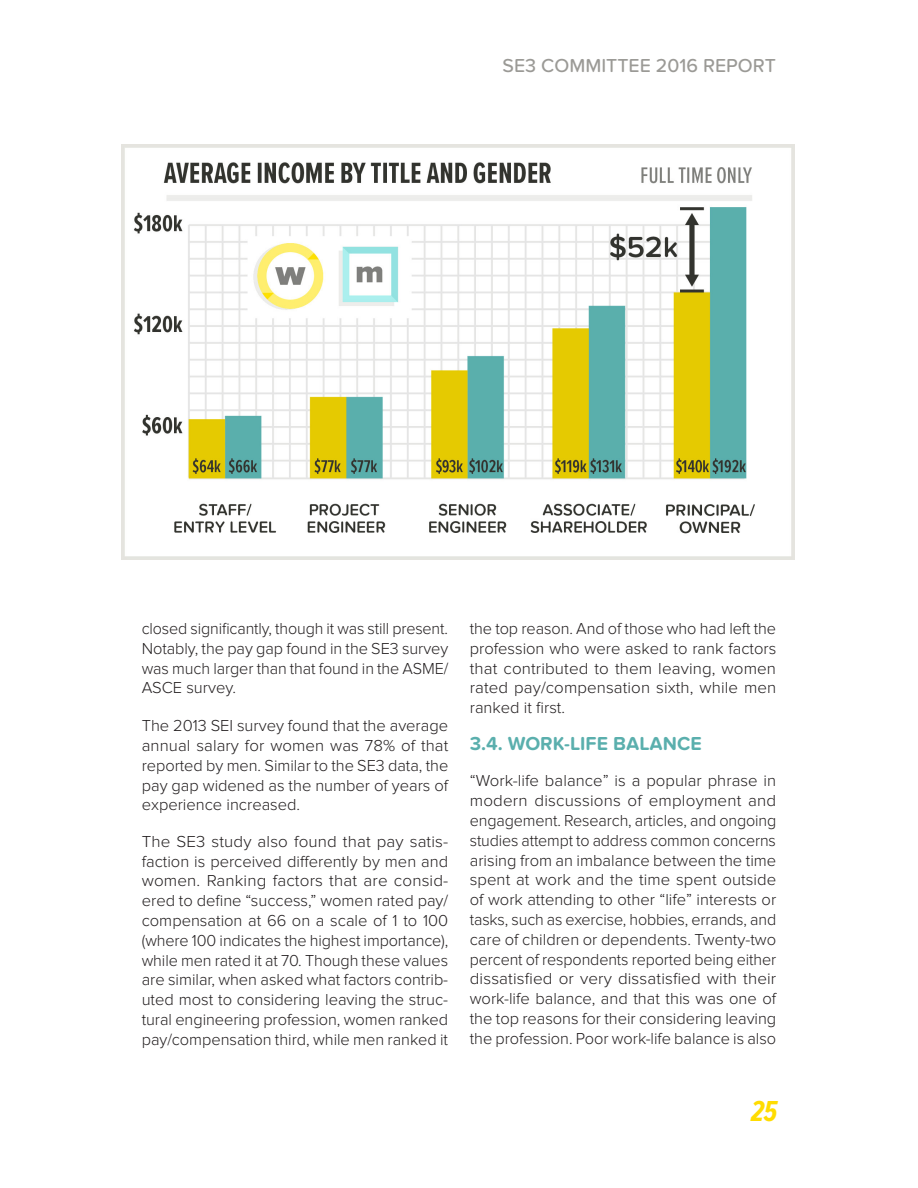
<style>
.page{position:relative;width:918px;height:1188px;background:#fff}
.page>*{position:absolute;margin:0;border:0;box-sizing:border-box;transform-origin:0 0}
.t1{font:italic 700 30px "Proxima Nova Ex Cn";color:#ffdc01}
.t2{font:500 19.5px "Proxima Nova Soft";color:#9b9a96}
.SECTION_HEADING{font:700 19.5px "Proxima Nova Soft";color:#5aafad}
.BODY{font:300 16.5px/19.8px "Proxima Nova";color:#231f20;text-align:justify}
</style>
<div class="page">
<img style="left:122px;top:144px;width:673px;height:416px">
<p class="t2" style="left:503px;top:55px;width:275px">SE3 COMMITTEE 2016 REPORT</p>
<p class="BODY" style="left:142px;top:619px;width:308px">closed significantly, though it was still present.<br>Notably, the pay gap found in the SE3 survey was much larger than that found in the ASME/ ASCE survey.</p>
<p class="BODY" style="left:142px;top:717px;width:308px">The 2013 SEI survey found that the average annual salary for women was 78% of that reported by men. Similar to the SE3 data, the pay gap widened as the number of years of experience increased.</p>
<p class="BODY" style="left:142px;top:832px;width:308px">The SE3 study also found that pay satis&shy;faction is perceived differently by men and women. Ranking factors that are consid&shy;ered to define “success,” women rated pay/ compensation at 66 on a scale of 1 to 100 (where 100 indicates the highest importance), while men rated it at 70. Though these values are similar, when asked what factors contrib&shy;uted most to considering leaving the struc&shy;tural engineering profession, women ranked pay/compensation third, while men ranked it</p>
<p class="BODY" style="left:470px;top:619px;width:308px">the top reason. And of those who had left the profession who were asked to rank factors that contributed to them leaving, women rated pay/compensation sixth, while men ranked it first.</p>
<p class="SECTION_HEADING" style="left:470px;top:732px;width:234px">3.4. WORK-LIFE BALANCE</p>
<p class="BODY" style="left:470px;top:772px;width:308px">“Work-life balance” is a popular phrase in modern discussions of employment and engagement. Research, articles, and ongoing studies attempt to address common concerns arising from an imbalance between the time spent at work and the time spent outside of work attending to other “life” interests or tasks, such as exercise, hobbies, errands, and care of children or dependents. Twenty-two percent of respondents reported being either dissatisfied or very dissatisfied with their work-life balance, and that this was one of the top reasons for their considering leaving the profession. Poor work-life balance is also</p>
<h1 class="t1" style="left:751px;top:1093px;width:28px">25</h1>
</div>
